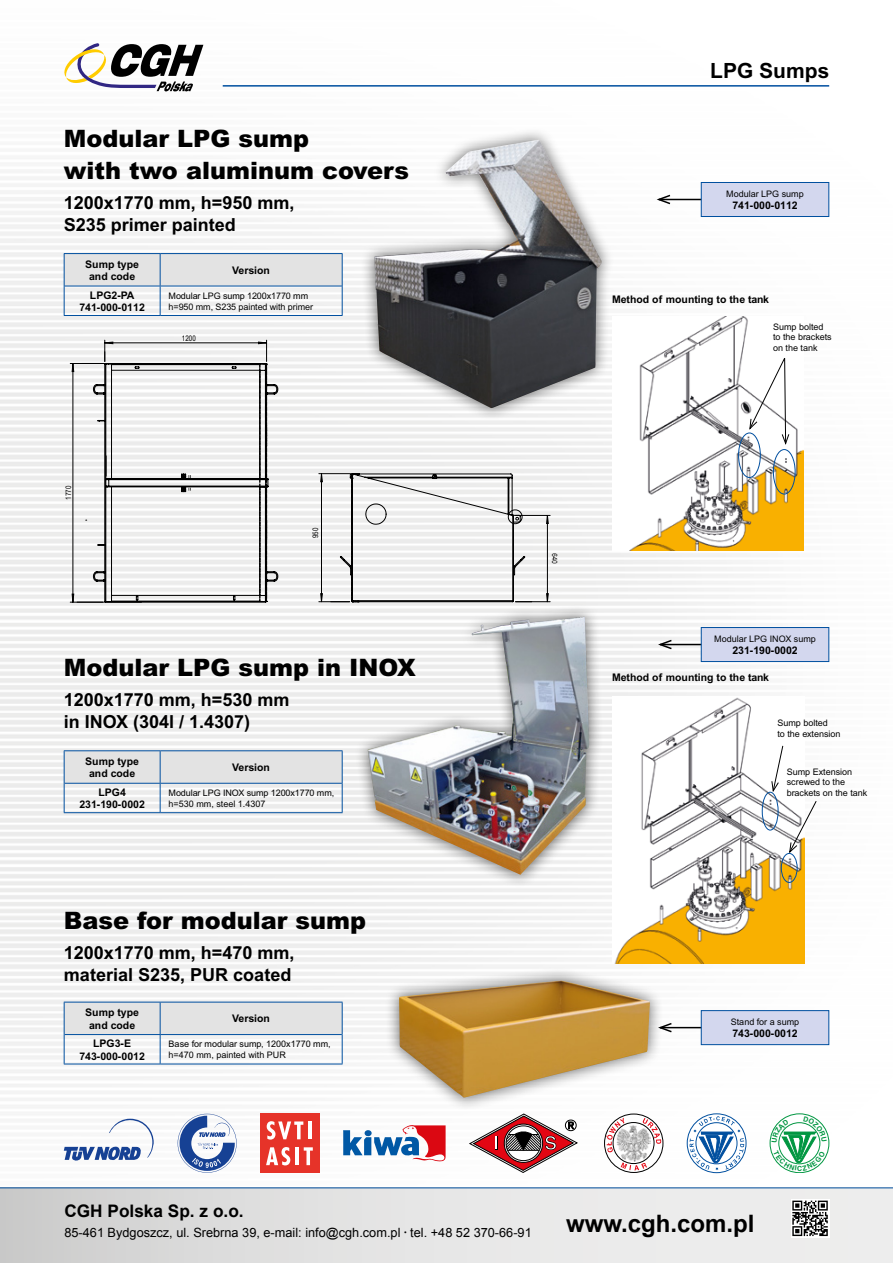
<style>
.page{position:relative;width:893px;height:1263px;background:#fff}
.page>*{position:absolute;margin:0;border:0;box-sizing:border-box;transform-origin:0 0}
.t1{font:24px/32.4px "Arial Black PL";color:#000}
.t2{font:700 24px "Arial";color:#000}
.t3{font:21px "Arial Bold PL";color:#000}
.t4{font:18px/21.6px "Arial Bold PL";color:#000}
.t5{font:700 17.25px "Arial";color:#000}
.t6{font:12.75px "Arial";color:#000}
.t7{font:10.5px/12.1px "Arial Bold PL";color:#000;text-align:center}
.t8{font:9px/10.5px "Arial PL";color:#000}
.t9{font:8.55px/8.6px "Arial Narrow";color:#000}
.t10{font:7.65px "Arial Narrow";color:#000}
.t11{font:6.6px "Century Gothic";color:#000}
.s1{font-size:7.5px}
</style>
<div class="page">
<img style="left:0;top:44px;width:830px;height:1130px">
<svg style="left:0;top:1187px;width:893px;height:76px"></svg>
<div style="left:385px;top:967px;width:279px;height:144px;background:#000;opacity:.6"></div>
<img style="left:399px;top:980px;width:251px;height:117px">
<svg style="left:64px;top:43px;width:139px;height:48px"></svg>
<hr style="left:223px;top:85px;width:606px;height:2px;background:#004f9f">
<div style="left:360px;top:127px;width:255px;height:294px;background:#000;opacity:.6"></div>
<img style="left:374px;top:140px;width:228px;height:268px">
<hr style="left:46px;top:1026px;width:283px;height:1px;background:#000">
<hr style="left:46px;top:1039px;width:283px;height:1px;background:#000">
<hr style="left:892px;top:325px;width:1px;height:287px;background:#000">
<hr style="left:260px;top:856px;width:35px;height:1px;background:#000">
<svg style="left:46px;top:325px;width:283px;height:287px;fill:#eee"></svg>
<svg style="left:72px;top:340px;width:206px;height:263px"></svg>
<hr style="left:308px;top:771px;width:255px;height:1px;background:#000">
<hr style="left:308px;top:460px;width:1px;height:152px;background:#000">
<hr style="left:308px;top:784px;width:255px;height:1px;background:#000">
<svg style="left:308px;top:460px;width:255px;height:143px"></svg>
<div style="left:354px;top:603px;width:249px;height:285px;background:#000;opacity:.6"></div>
<img style="left:368px;top:617px;width:221px;height:258px">
<div style="left:687px;top:1113px;width:59px;height:60px;border:1px solid #004f9f;border-radius:50%"></div>
<svg style="left:690px;top:1116px;width:54px;height:54px"></svg>
<div style="left:770px;top:1113px;width:59px;height:60px;border:1px solid #009641;border-radius:50%"></div>
<svg style="left:469px;top:1113px;width:109px;height:60px"></svg>
<svg style="left:604px;top:1114px;width:59px;height:58px"></svg>
<div style="left:604px;top:1113px;width:59px;height:60px;border:1px solid #000;border-radius:50%"></div>
<img style="left:616px;top:1124px;width:35px;height:38px">
<div style="left:613px;top:1122px;width:41px;height:42px;border:1px solid #000;border-radius:50%"></div>
<svg style="left:606px;top:1118px;width:18px;height:34px"></svg>
<svg style="left:643px;top:1118px;width:18px;height:26px"></svg>
<svg style="left:621px;top:1162px;width:26px;height:8px"></svg>
<svg style="left:178px;top:1114px;width:59px;height:59px"></svg>
<svg style="left:64px;top:1119px;width:90px;height:42px"></svg>
<svg style="left:343px;top:1125px;width:103px;height:36px"></svg>
<div style="left:260px;top:1113px;width:60px;height:60px;background:#e63329"></div>
<hr style="left:308px;top:1121px;width:3px;height:18px;background:#fff">
<svg style="left:304px;top:1147px;width:9px;height:18px"></svg>
<svg style="left:266px;top:1147px;width:24px;height:18px"></svg>
<svg style="left:267px;top:1121px;width:36px;height:18px"></svg>
<hr style="left:295px;top:1147px;width:4px;height:18px;background:#fff">
<img style="left:612px;top:697px;width:192px;height:267px">
<img style="left:612px;top:317px;width:192px;height:234px">
<div style="left:791px;top:1199px;width:38px;height:38px;background:#fff"></div>
<svg style="left:792px;top:1200px;width:36px;height:36px"></svg>
<hr style="left:659px;top:199px;width:59px;height:1px;background:#000">
<svg style="left:654px;top:193px;width:18px;height:12px"></svg>
<hr style="left:660px;top:644px;width:60px;height:1px;background:#000">
<svg style="left:656px;top:638px;width:17px;height:12px"></svg>
<hr style="left:660px;top:1027px;width:60px;height:1px;background:#000">
<svg style="left:656px;top:1022px;width:17px;height:11px"></svg>
<div style="left:701px;top:182px;width:128px;height:35px;background:#d3d7ee;border:1px solid #004f9f"></div>
<div style="left:701px;top:627px;width:128px;height:35px;background:#d3d7ee;border:1px solid #004f9f"></div>
<div style="left:701px;top:1010px;width:128px;height:35px;background:#d3d7ee;border:1px solid #004f9f"></div>
<hr style="left:64px;top:315px;width:96px;height:1px;background:#004f9f">
<hr style="left:160px;top:315px;width:183px;height:1px;background:#004f9f">
<svg style="left:64px;top:254px;width:279px;height:61px"></svg>
<hr style="left:64px;top:253px;width:96px;height:1px;background:#004f9f">
<hr style="left:160px;top:253px;width:183px;height:1px;background:#004f9f">
<hr style="left:64px;top:254px;width:1px;height:32px;background:#004f9f">
<hr style="left:342px;top:254px;width:1px;height:32px;background:#004f9f">
<hr style="left:160px;top:254px;width:1px;height:32px;background:#004f9f">
<hr style="left:64px;top:812px;width:96px;height:1px;background:#004f9f">
<hr style="left:160px;top:812px;width:183px;height:1px;background:#004f9f">
<svg style="left:64px;top:751px;width:279px;height:61px"></svg>
<hr style="left:64px;top:750px;width:96px;height:1px;background:#004f9f">
<hr style="left:160px;top:750px;width:183px;height:1px;background:#004f9f">
<hr style="left:64px;top:751px;width:1px;height:32px;background:#004f9f">
<hr style="left:342px;top:751px;width:1px;height:32px;background:#004f9f">
<hr style="left:160px;top:751px;width:1px;height:32px;background:#004f9f">
<hr style="left:64px;top:1064px;width:96px;height:1px;background:#004f9f">
<hr style="left:160px;top:1064px;width:183px;height:1px;background:#004f9f">
<svg style="left:61px;top:1002px;width:281px;height:62px"></svg>
<hr style="left:342px;top:1034px;width:1px;height:30px;background:#004f9f">
<hr style="left:64px;top:1002px;width:96px;height:1px;background:#004f9f">
<hr style="left:160px;top:1002px;width:183px;height:1px;background:#004f9f">
<hr style="left:64px;top:1002px;width:1px;height:32px;background:#004f9f">
<hr style="left:342px;top:1002px;width:1px;height:32px;background:#004f9f">
<hr style="left:160px;top:1002px;width:1px;height:32px;background:#004f9f">
<svg style="left:749px;top:355px;width:41px;height:91px"></svg>
<svg style="left:771px;top:745px;width:13px;height:48px"></svg>
<svg style="left:789px;top:800px;width:28px;height:54px"></svg>
<div style="left:738px;top:433px;width:23px;height:45px;border:1px solid #004f9f;border-radius:50%"></div>
<div style="left:762px;top:792px;width:16px;height:38px;border:1px solid #004f9f;border-radius:50%"></div>
<div style="left:781px;top:853px;width:16px;height:30px;border:1px solid #004f9f;border-radius:50%"></div>
<div style="left:773px;top:449px;width:22px;height:45px;border:1px solid #004f9f;border-radius:50%"></div>
<svg style="left:772px;top:1116px;width:55px;height:55px"></svg>
<h1 class="t1" style="left:64px;top:122px;width:347px">Modular LPG sump<br>with two aluminum covers</h1>
<h3 class="t4" style="left:64px;top:192px;width:232px">1200x1770 mm, h=950 mm,<br>S235 primer painted</h3>
<p class="t7" style="left:85px;top:258px;width:55px">Sump type and code</p>
<p class="t7" style="left:232px;top:264px;width:39px">Version</p>
<p class="t7" style="left:79px;top:288px;width:67px;line-height:12.6px">LPG2-PA<br>741-000-0112</p>
<p class="t8" style="left:169px;top:290px;width:146px">Modular LPG sump 1200x1770 mm h=950 mm, S235 painted with primer</p>
<p class="t10" style="left:63px;top:500px;width:15px;rotate:-90deg">1770</p>
<p class="t10" style="left:182px;top:333px;width:15px">1200</p>
<p class="t10" style="left:310px;top:538px;width:12px;rotate:-90deg">950</p>
<h1 class="t1" style="left:64px;top:651px;width:354px">Modular LPG sump in INOX</h1>
<h3 class="t4" style="left:64px;top:689px;width:227px">1200x1770 mm, h=530 mm in INOX (304l / 1.4307)</h3>
<p class="t11" style="left:159px;top:717px;width:5px">F</p>
<p class="t7" style="left:85px;top:755px;width:55px">Sump type and code</p>
<p class="t7" style="left:232px;top:761px;width:39px">Version</p>
<p class="t7" style="left:79px;top:786px;width:67px;line-height:12.6px">LPG4<br>231-190-0002</p>
<p class="t8" style="left:169px;top:787px;width:167px">Modular LPG INOX sump 1200x1770 mm, h=530 mm, steel 1.4307</p>
<h1 class="t1" style="left:64px;top:904px;width:304px">Base for modular sump</h1>
<h3 class="t4" style="left:64px;top:942px;width:232px">1200x1770 mm, h=470 mm, material S235, PUR coated</h3>
<p class="t7" style="left:85px;top:1006px;width:55px">Sump type and code</p>
<p class="t7" style="left:232px;top:1012px;width:39px">Version</p>
<p class="t7" style="left:79px;top:1037px;width:67px;line-height:12.6px">LPG3-E<br>743-000-0012</p>
<p class="t8" style="left:169px;top:1039px;width:164px">Base for modular sump, 1200x1770 mm, h=470 mm, painted with PUR</p>
<h2 class="t3" style="left:710px;top:59px;width:121px">LPG Sumps</h2>
<p class="t8" style="left:726px;top:188px;width:79px">Modular LPG sump</p>
<p class="t7" style="left:732px;top:199px;width:67px">741-000-0112</p>
<p class="t7" style="left:612px;top:293px;width:159px">Method of mounting to the tank</p>
<p class="t8" style="left:773px;top:321px;width:60px">Sump bolted to the brackets on the tank</p>
<p class="t8" style="left:714px;top:633px;width:103px">Modular LPG INOX sump</p>
<p class="t7" style="left:732px;top:644px;width:67px">231-190-0002</p>
<p class="t9" style="left:791px;top:637px;width:23px">Nazwa<br>Title</p>
<p class="t7" style="left:612px;top:671px;width:159px">Method of mounting to the tank</p>
<p class="t8" style="left:777px;top:718px;width:65px">Sump bolted<br>to the extension</p>
<p class="t8" style="left:787px;top:766px;width:82px">Sump Extension screwed to the brackets on the tank</p>
<p class="t11" style="left:791px;top:772px;width:5px">5</p>
<p class="t8" style="left:731px;top:1016px;width:70px">Stand for a sump</p>
<p class="t7" style="left:732px;top:1027px;width:67px">743-000-0012</p>
<h3 class="t5" style="left:64px;top:1199px;width:181px">CGH Polska Sp. z o.o.</h3>
<h3 class="t6" style="left:64px;top:1224px;width:469px">85-461 Bydgoszcz, ul. Srebrna 39, e-mail: info@cgh.com.pl <span class="s1">•</span> tel. +48 52 370-66-91</h3>
<h1 class="t2" style="left:566px;top:1208px;width:190px">www.cgh.com.pl</h1>
</div>
